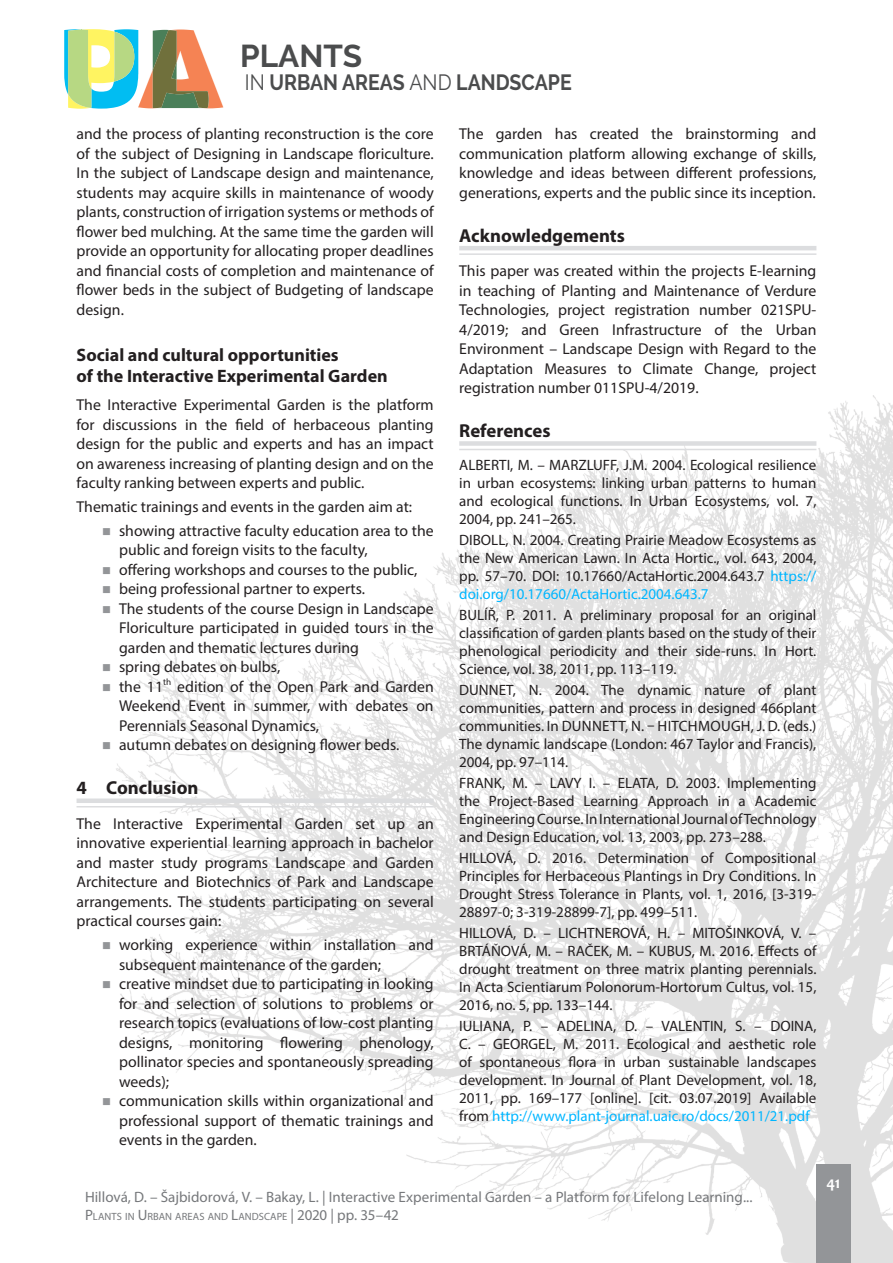
<style>
.page{position:relative;width:893px;height:1263px;background:#fff}
.page>*{position:absolute;margin:0;border:0;box-sizing:border-box;transform-origin:0 0}
.t1{font:700 31.5px "Raleway";color:#4b4c4d}
.t2{font:700 22.05px "Raleway";color:#4b4c4d;scale:.88 1}
.t3{font:700 18.75px "Myriad Pro";color:#231f20}
.t4{font:700 18px/21px "Myriad Pro";color:#231f20}
.t5{font:700 16.5px "Candara";color:#fff}
.t6{font:15.75px/19.5px "Myriad Pro";color:#231f20;text-align:justify}
.t7{font:15px/18px "Myriad Pro";color:#231f20;text-align:justify}
.t8{font:15px "Myriad Pro";color:#76787b}
.t9{font:10.5px "Myriad Pro";color:#76787b}
.s1{font-weight:400}
.s2{color:#00b6ff}
.s3{font-size:15px}
</style>
<div class="page">
<img style="left:115px;top:395px;width:778px;height:868px">
<div style="left:816px;top:1164px;width:34px;height:99px;background:#939598"></div>
<svg style="left:64px;top:29px;width:159px;height:80px"></svg>
<div style="left:77px;top:798px;width:357px;height:5px;background:#dcdddf"></div>
<hr style="left:77px;top:806px;width:357px;height:1px;background:#dcdddf">
<hr style="left:459px;top:246px;width:357px;height:4px;background:#dcdddf">
<hr style="left:459px;top:253px;width:357px;height:2px;background:#dcdddf">
<div style="left:459px;top:441px;width:357px;height:5px;background:#dcdddf"></div>
<hr style="left:459px;top:449px;width:357px;height:1px;background:#dcdddf">
<h1 class="t1" style="left:240px;top:38px;width:124px">PLANTS</h1>
<h2 class="t2" style="left:245px;top:70px;width:373px"><span class="s1">IN</span> URBAN AREAS <span class="s1">AND</span> LANDSCAPE</h2>
<p class="t6" style="left:77px;top:124px;width:359px">and the process of planting reconstruction is the core of the subject of Designing in Landscape floriculture.<br>In the subject of Landscape design and maintenance, students may acquire skills in maintenance of woody plants, construction of irrigation systems or methods of flower bed mulching. At the same time the garden will provide an opportunity for allocating proper deadlines and financial costs of completion and maintenance of flower beds in the subject of Budgeting of landscape design.</p>
<p class="t4" style="left:77px;top:344px;width:313px">Social and cultural opportunities<br>of the Interactive Experimental Garden</p>
<p class="t6" style="left:77px;top:395px;width:359px">The Interactive Experimental Garden is the platform for discussions in the field of herbaceous planting design for the public and experts and has an impact on awareness increasing of planting design and on the faculty ranking between experts and public.</p>
<p class="t6" style="left:119px;top:495px;width:316px;line-height:23.7px;text-indent:-43px">Thematic trainings and events in the garden aim at: showing attractive faculty education area to the</p>
<p class="t6" style="left:119px;top:540px;width:316px;text-align:left">public and foreign visits to the faculty,<br>offering workshops and courses to the public, being professional partner to experts.<br>The students of the course Design in Landscape Floriculture participated in guided tours in the garden and thematic lectures during<br>spring debates on bulbs,<br>the 11<sup>th</sup> edition of the Open Park and Garden Weekend Event in summer, with debates on Perennials Seasonal Dynamics,<br>autumn debates on designing flower beds.</p>
<p class="t3" style="left:77px;top:776px;width:123px">4 Conclusion</p>
<p class="t6" style="left:77px;top:813px;width:359px">The Interactive Experimental Garden set up an innovative experiential learning approach in bachelor and master study programs Landscape and Garden Architecture and Biotechnics of Park and Landscape arrangements. The students participating on several practical courses gain:</p>
<p class="t6" style="left:119px;top:935px;width:316px;text-align:left">working experience within installation and subsequent maintenance of the garden; creative mindset due to participating in looking for and selection of solutions to problems or research topics (evaluations of low-cost planting designs, monitoring flowering phenology, pollinator species and spontaneously spreading weeds);<br>communication skills within organizational and professional support of thematic trainings and events in the garden.</p>
<p class="t6" style="left:459px;top:124px;width:359px">The garden has created the brainstorming and communication platform allowing exchange of skills, knowledge and ideas between different professions, generations, experts and the public since its inception.</p>
<p class="t3" style="left:459px;top:223px;width:167px">Acknowledgements</p>
<p class="t6" style="left:459px;top:261px;width:359px">This paper was created within the projects E-learning in teaching of Planting and Maintenance of Verdure Technologies, project registration number 021SPU-4/2019; and Green Infrastructure of the Urban Environment – Landscape Design with Regard to the Adaptation Measures to Climate Change, project registration number 011SPU-4/2019.</p>
<p class="t3" style="left:459px;top:418px;width:93px">References</p>
<p class="t7" style="left:459px;top:456px;width:359px">ALBERTI, M. – MARZLUFF, J.M. 2004. Ecological resilience in urban ecosystems: linking urban patterns to human and ecological functions. In Urban Ecosystems, vol. 7, 2004, pp. 241–265.</p>
<p class="t7" style="left:459px;top:531px;width:359px">DIBOLL, N. 2004. Creating Prairie Meadow Ecosystems as the New American Lawn. In Acta Hortic., vol. 643, 2004, pp. 57–70. DOI: 10.17660/ActaHortic.2004.643.7 <span class="s2">https:// doi.org/10.17660/ActaHortic.2004.643.7</span></p>
<p class="t7" style="left:459px;top:606px;width:359px">BULÍŘ, P. 2011. A preliminary proposal for an original classification of garden plants based on the study of their phenological periodicity and their side-runs. In Hort.<br>Science, vol. 38, 2011, pp. 113–119.</p>
<p class="t7" style="left:459px;top:681px;width:359px">DUNNET, N. 2004. The dynamic nature of plant communities, pattern and process in designed 466plant communities. In Dunnett</p>
<p class="t7" style="left:459px;top:717px;width:359px;text-indent:292px">, J. D. (eds.)<br>The dynamic landscape (London: 467 Taylor and Francis), 2004, pp. 97–114.</p>
<p class="t7" style="left:459px;top:774px;width:359px">FRANK, M. – LAVY I. – ELATA, D. 2003. Implementing the Project-Based Learning Approach in a Academic Engineering Course. In International Journal of Technology and Design Education, vol. 13, 2003, pp. 273–288.</p>
<p class="t7" style="left:459px;top:849px;width:359px">HILLOVÁ, D. 2016. Determination of Compositional Principles for Herbaceous Plantings in Dry Conditions. In Drought Stress Tolerance in Plants, vol. 1, 2016, [3-319- 28897-0; 3-319-28899-7], pp. 499–511.</p>
<p class="t7" style="left:459px;top:924px;width:359px">HILLOVÁ, D. – LICHTNEROVÁ, H. – MITOŠINKOVÁ, V. – BRTÁŇOVÁ, M. – RAČEK, M. – KUBUS, M. 2016. Effects of drought treatment on three matrix planting perennials.<br>In Acta Scientiarum Polonorum-Hortorum Cultus, vol. 15, 2016, no. 5, pp. 133–144.</p>
<p class="t7" style="left:459px;top:1017px;width:359px">IULIANA, P. – ADELINA, D. – VALENTIN, S. – DOINA, C. – GEORGEL, M. 2011. Ecological and aesthetic role of spontaneous flora in urban sustainable landscapes development. In Journal of Plant Development, vol. 18, 2011, pp. 169–177 [online]. [cit. 03.07.2019] Available from <span class="s2">http://www.plant-journal.uaic.ro/docs/2011/21.pdf</span></p>
<p class="t7" style="left:625px;top:717px;width:53px">, N. – Hitchmough</p>
<p class="t8" style="left:85px;top:1187px;width:669px">Hillová, D. – Šajbidorová, V. – Bakay, L. | Interactive Experimental Garden – a Platform for Lifelong Learning...</p>
<p class="t9" style="left:85px;top:1210px;width:315px"><span class="s3">P</span>LANTS IN <span class="s3">U</span>RBAN AREAS AND <span class="s3">L</span>ANDSCAPE <span class="s3">| 2020 | pp. 35–42</span></p>
<p class="t5" style="left:826px;top:1172px;width:16px">41</p>
</div>
